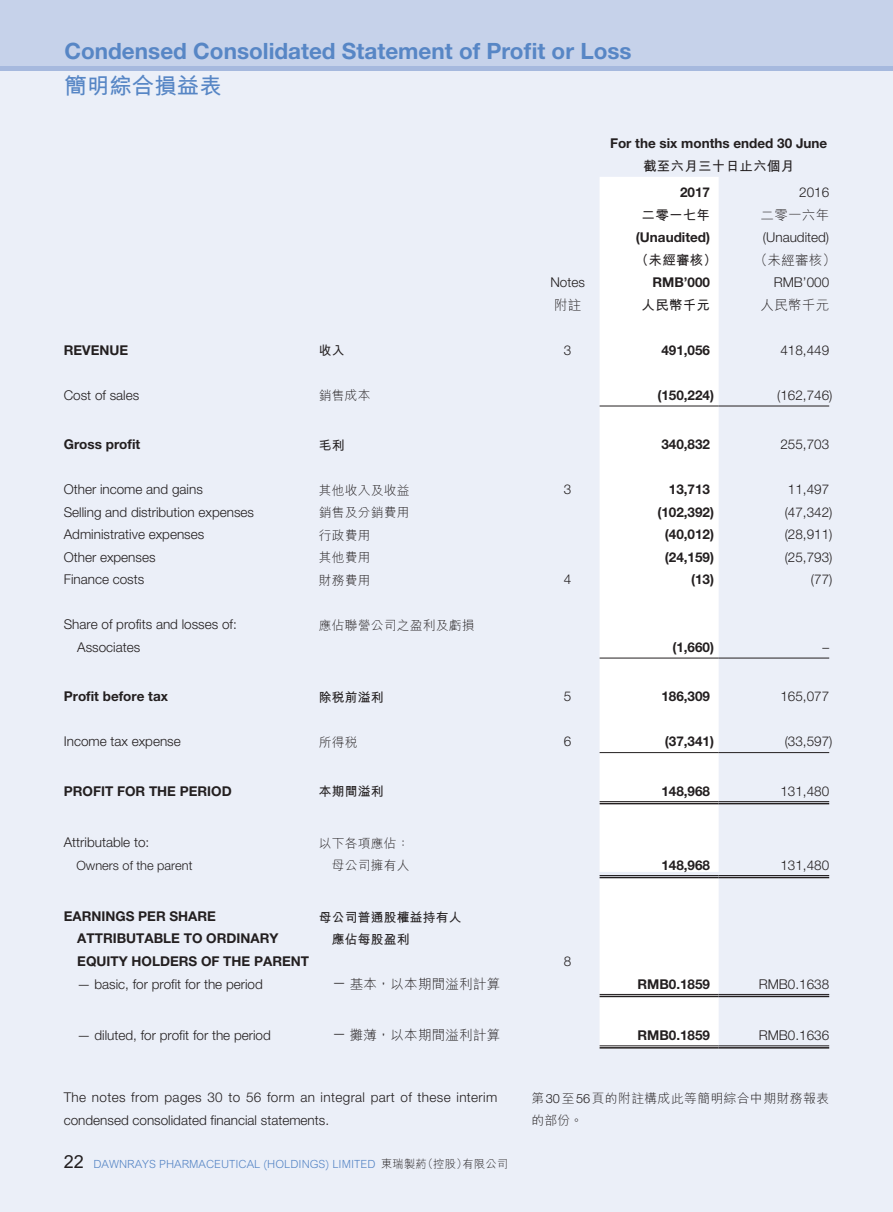
<style>
.page{position:relative;width:893px;height:1212px;background:#fff}
.page>*{position:absolute;margin:0;border:0;box-sizing:border-box;transform-origin:0 0}
.t1{font:700 22.5px "Helvetica Neue LT Std";color:#5786c5}
.t2{font:700 22.5px "M Hei HK";color:#5786c5}
.t3{font:500 18px "M Hei HK";color:#231f20}
._50_Table_txt{font:300 13.5px "Helvetica Neue LT Std";color:#231f20}
._50_Table_txt-2{font:700 13.5px "Helvetica Neue LT Std";color:#231f20}
._00_txt_E{font:700 13.5px "Helvetica Neue LT Std";color:#231f20}
._00_txt_E-2{font:300 13.5px/22.5px "Helvetica Neue LT Std";letter-spacing:.025em;color:#231f20}
._50_Table_txt-3{font:700 13.5px "M Hei HK";letter-spacing:.02em;color:#231f20}
._000_txt_C{font:300 13.5px "M Hei HK";letter-spacing:.02em;color:#231f20}
._50_Table_txt-4{font:300 13.5px "M Hei HK";letter-spacing:.02em;color:#231f20}
._000_txt_C-2{font:300 12.75px/22.5px "M Hei HK";letter-spacing:.02em;color:#231f20}
._000_txt_C-3{font:700 12.75px "M Hei HK";letter-spacing:.02em;color:#231f20}
._50_Table_txt-5{font:300 12.75px "Helvetica Neue LT Std";color:#231f20}
.t4{font:300 11.25px "M Hei HK";color:#5786c5}
.s1{color:#231f20}
.s2{font-family:"Helvetica Neue LT Std"}
</style>
<div class="page">
<div style="left:0;top:71px;width:893px;height:1141px;background:#ebeff8"></div>
<div style="left:0;top:0;width:893px;height:67px;background:#c6d2ea"></div>
<hr style="left:0;top:67px;width:893px;height:4px;background:#a6b9de">
<div style="left:600px;top:177px;width:119px;height:870px;background:#fff"></div>
<hr style="left:600px;top:406px;width:119px;height:1px;background:#231f20">
<hr style="left:719px;top:406px;width:110px;height:1px;background:#231f20">
<hr style="left:600px;top:658px;width:119px;height:1px;background:#231f20">
<hr style="left:719px;top:658px;width:110px;height:1px;background:#231f20">
<hr style="left:600px;top:752px;width:119px;height:1px;background:#231f20">
<hr style="left:719px;top:752px;width:110px;height:1px;background:#231f20">
<hr style="left:600px;top:801px;width:119px;height:1px;background:#231f20">
<hr style="left:600px;top:803px;width:119px;height:1px;background:#231f20">
<hr style="left:719px;top:801px;width:110px;height:1px;background:#231f20">
<hr style="left:719px;top:803px;width:110px;height:1px;background:#231f20">
<hr style="left:600px;top:875px;width:119px;height:1px;background:#231f20">
<hr style="left:600px;top:877px;width:119px;height:1px;background:#231f20">
<hr style="left:719px;top:875px;width:110px;height:1px;background:#231f20">
<hr style="left:719px;top:877px;width:110px;height:1px;background:#231f20">
<hr style="left:600px;top:994px;width:119px;height:1px;background:#231f20">
<hr style="left:600px;top:996px;width:119px;height:1px;background:#231f20">
<hr style="left:719px;top:994px;width:110px;height:1px;background:#231f20">
<hr style="left:719px;top:996px;width:110px;height:1px;background:#231f20">
<hr style="left:600px;top:1045px;width:119px;height:1px;background:#231f20">
<hr style="left:600px;top:1047px;width:119px;height:1px;background:#231f20">
<hr style="left:719px;top:1045px;width:110px;height:1px;background:#231f20">
<hr style="left:719px;top:1047px;width:110px;height:1px;background:#231f20">
<p class="t1" style="left:64px;top:37px;width:569px">Condensed Consolidated Statement of Profit or Loss</p>
<p class="t2" style="left:64px;top:69px;width:159px">簡明綜合損益表</p>
<p class="_50_Table_txt-2" style="left:610px;top:135px;width:219px">For the six months ended 30 June</p>
<p class="_50_Table_txt-3" style="left:643px;top:156px;width:153px">截至六月三十日止六個月</p>
<p class="_50_Table_txt-2" style="left:680px;top:184px;width:32px">2017</p>
<p class="_50_Table_txt" style="left:799px;top:184px;width:32px">2016</p>
<p class="_50_Table_txt-3" style="left:641px;top:205px;width:70px">二零一七年</p>
<p class="_50_Table_txt-4" style="left:761px;top:208px;width:70px">二零一六年</p>
<p class="_50_Table_txt-2" style="left:636px;top:229px;width:76px">(Unaudited)</p>
<p class="_50_Table_txt" style="left:763px;top:229px;width:68px">(Unaudited)</p>
<p class="_50_Table_txt-3" style="left:635px;top:250px;width:83px">（未經審核）</p>
<p class="_50_Table_txt-4" style="left:754px;top:253px;width:83px">（未經審核）</p>
<p class="_50_Table_txt" style="left:550px;top:274px;width:36px">Notes</p>
<p class="_50_Table_txt-2" style="left:652px;top:274px;width:59px">RMB’000</p>
<p class="_50_Table_txt" style="left:774px;top:274px;width:57px">RMB’000</p>
<p class="_50_Table_txt-4" style="left:554px;top:298px;width:29px">附註</p>
<p class="_50_Table_txt-3" style="left:641px;top:295px;width:70px">人民幣千元</p>
<p class="_50_Table_txt-4" style="left:761px;top:298px;width:70px">人民幣千元</p>
<p class="_50_Table_txt-2" style="left:64px;top:341px;width:66px">REVENUE</p>
<p class="_000_txt_C-3" style="left:319px;top:341px;width:27px">收入</p>
<p class="_50_Table_txt" style="left:564px;top:341px;width:9px">3</p>
<p class="_00_txt_E" style="left:661px;top:341px;width:50px">491,056</p>
<p class="_50_Table_txt" style="left:780px;top:341px;width:50px">418,449</p>
<p class="_50_Table_txt" style="left:64px;top:386px;width:77px">Cost of sales</p>
<p class="_000_txt_C-2" style="left:319px;top:384px;width:53px">銷售成本</p>
<p class="_00_txt_E" style="left:657px;top:386px;width:58px">(150,224)</p>
<p class="_50_Table_txt" style="left:777px;top:386px;width:57px">(162,746)</p>
<p class="_50_Table_txt-2" style="left:64px;top:436px;width:78px">Gross profit</p>
<p class="_000_txt_C-3" style="left:319px;top:436px;width:27px">毛利</p>
<p class="_00_txt_E" style="left:661px;top:436px;width:50px">340,832</p>
<p class="_50_Table_txt" style="left:780px;top:436px;width:50px">255,703</p>
<p class="_50_Table_txt" style="left:64px;top:481px;width:141px">Other income and gains</p>
<p class="_000_txt_C-2" style="left:319px;top:479px;width:92px">其他收入及收益</p>
<p class="_50_Table_txt" style="left:564px;top:481px;width:9px">3</p>
<p class="_00_txt_E" style="left:669px;top:481px;width:43px">13,713</p>
<p class="_50_Table_txt" style="left:788px;top:481px;width:43px">11,497</p>
<p class="_50_Table_txt" style="left:64px;top:503px;width:192px">Selling and distribution expenses</p>
<p class="_000_txt_C-2" style="left:319px;top:501px;width:92px">銷售及分銷費用</p>
<p class="_00_txt_E" style="left:657px;top:503px;width:58px">(102,392)</p>
<p class="_50_Table_txt" style="left:785px;top:503px;width:49px">(47,342)</p>
<p class="_50_Table_txt" style="left:64px;top:526px;width:142px">Administrative expenses</p>
<p class="_000_txt_C-2" style="left:319px;top:524px;width:53px">行政費用</p>
<p class="_00_txt_E" style="left:665px;top:526px;width:51px">(40,012)</p>
<p class="_50_Table_txt" style="left:785px;top:526px;width:49px">(28,911)</p>
<p class="_50_Table_txt" style="left:64px;top:548px;width:93px">Other expenses</p>
<p class="_000_txt_C-2" style="left:319px;top:546px;width:53px">其他費用</p>
<p class="_00_txt_E" style="left:665px;top:548px;width:51px">(24,159)</p>
<p class="_50_Table_txt" style="left:785px;top:548px;width:49px">(25,793)</p>
<p class="_50_Table_txt" style="left:64px;top:571px;width:82px">Finance costs</p>
<p class="_000_txt_C-2" style="left:319px;top:569px;width:53px">財務費用</p>
<p class="_50_Table_txt" style="left:564px;top:571px;width:9px">4</p>
<p class="_00_txt_E" style="left:691px;top:571px;width:25px">(13)</p>
<p class="_50_Table_txt" style="left:811px;top:571px;width:23px">(77)</p>
<p class="_50_Table_txt" style="left:64px;top:616px;width:175px">Share of profits and losses of:</p>
<p class="_000_txt_C-2" style="left:319px;top:614px;width:157px">應佔聯營公司之盈利及虧損</p>
<p class="_50_Table_txt" style="left:77px;top:638px;width:65px">Associates</p>
<p class="_00_txt_E" style="left:672px;top:638px;width:43px">(1,660)</p>
<p class="_50_Table_txt" style="left:822px;top:638px;width:8px">–</p>
<p class="_50_Table_txt-2" style="left:64px;top:688px;width:106px">Profit before tax</p>
<p class="_000_txt_C-3" style="left:319px;top:688px;width:66px">除稅前溢利</p>
<p class="_50_Table_txt" style="left:564px;top:688px;width:9px">5</p>
<p class="_00_txt_E" style="left:661px;top:688px;width:50px">186,309</p>
<p class="_50_Table_txt" style="left:780px;top:688px;width:50px">165,077</p>
<p class="_50_Table_txt" style="left:64px;top:733px;width:119px">Income tax expense</p>
<p class="_000_txt_C-2" style="left:319px;top:731px;width:40px">所得稅</p>
<p class="_50_Table_txt" style="left:564px;top:733px;width:9px">6</p>
<p class="_00_txt_E" style="left:665px;top:733px;width:51px">(37,341)</p>
<p class="_50_Table_txt" style="left:785px;top:733px;width:49px">(33,597)</p>
<p class="_50_Table_txt-2" style="left:64px;top:782px;width:169px">PROFIT FOR THE PERIOD</p>
<p class="_000_txt_C-3" style="left:319px;top:782px;width:66px">本期間溢利</p>
<p class="_00_txt_E" style="left:661px;top:782px;width:50px">148,968</p>
<p class="_50_Table_txt" style="left:780px;top:782px;width:50px">131,480</p>
<p class="_50_Table_txt" style="left:64px;top:834px;width:87px">Attributable to:</p>
<p class="_000_txt_C-2" style="left:319px;top:831px;width:92px">以下各項應佔：</p>
<p class="_50_Table_txt-5" style="left:77px;top:858px;width:117px">Owners of the parent</p>
<p class="_000_txt_C-2" style="left:332px;top:854px;width:79px">母公司擁有人</p>
<p class="_00_txt_E" style="left:661px;top:856px;width:50px">148,968</p>
<p class="_50_Table_txt" style="left:780px;top:856px;width:50px">131,480</p>
<p class="_50_Table_txt-2" style="left:64px;top:908px;width:154px">EARNINGS PER SHARE</p>
<p class="_50_Table_txt-2" style="left:77px;top:930px;width:203px">ATTRIBUTABLE TO ORDINARY</p>
<p class="_50_Table_txt-2" style="left:77px;top:953px;width:233px">EQUITY HOLDERS OF THE PARENT</p>
<p class="_000_txt_C-3" style="left:319px;top:908px;width:144px">母公司普通股權益持有人</p>
<p class="_000_txt_C-3" style="left:332px;top:930px;width:79px">應佔每股盈利</p>
<p class="_50_Table_txt" style="left:564px;top:953px;width:9px">8</p>
<p class="_50_Table_txt" style="left:77px;top:975px;width:187px">— basic, for profit for the period</p>
<p class="_000_txt_C" style="left:332px;top:977px;width:169px"><sup>—</sup> 基本，以本期間溢利計算</p>
<p class="_00_txt_E" style="left:637px;top:975px;width:74px">RMB0.1859</p>
<p class="_50_Table_txt" style="left:759px;top:975px;width:72px">RMB0.1638</p>
<p class="_50_Table_txt" style="left:77px;top:1027px;width:195px">— diluted, for profit for the period</p>
<p class="_000_txt_C" style="left:332px;top:1028px;width:169px"><sup>—</sup> 攤薄，以本期間溢利計算</p>
<p class="_00_txt_E" style="left:637px;top:1027px;width:74px">RMB0.1859</p>
<p class="_50_Table_txt" style="left:759px;top:1027px;width:72px">RMB0.1636</p>
<p class="_00_txt_E-2" style="left:64px;top:1086px;width:435px">The notes from pages 30 to 56 form an integral part of these interim condensed consolidated financial statements.</p>
<p class="t3" style="left:64px;top:1148px;width:22px">22</p>
<p class="t4" style="left:94px;top:1158px;width:416px">DAWNRAYS PHARMACEUTICAL (HOLDINGS) LIMITED <span class="s1">東瑞製葯（控股）有限公司</span></p>
<p class="_000_txt_C-2" style="left:531px;top:1087px;width:299px">第<span class="s2">30</span>至<span class="s2">56</span>頁的附註構成此等簡明綜合中期財務報表的部份。</p>
</div>
